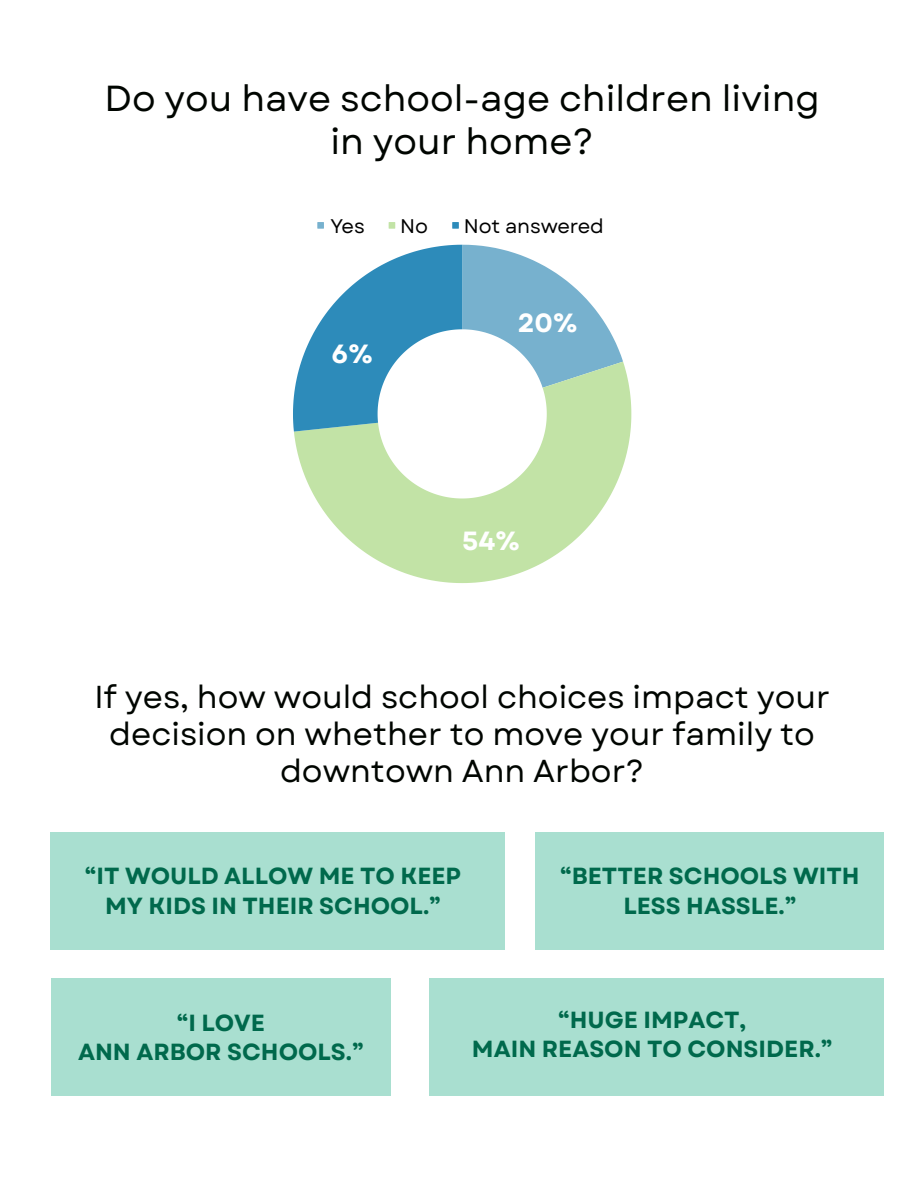
<style>
.page{position:relative;width:918px;height:1188px;background:#fff}
.page>*{position:absolute;margin:0;border:0;box-sizing:border-box;transform-origin:0 0}
.t1{font:36.15px/42.8px "Garet";color:#000500;text-align:center}
.t2{font:31.65px/37.2px "Garet";color:#000500;text-align:center}
.t3{font:700 26.25px "Garet";color:#fff}
.t4{font:700 23.25px/29.2px "Garet";color:#00694c;text-align:center}
.t5{font:19.8px "Garet";color:#000}
</style>
<div class="page">
<svg style="left:317px;top:222px;width:7px;height:7px"></svg>
<svg style="left:389px;top:222px;width:6px;height:7px"></svg>
<svg style="left:452px;top:222px;width:7px;height:7px"></svg>
<svg style="left:294px;top:362px;width:337px;height:221px;fill:#c2e3a6"></svg>
<svg style="left:293px;top:245px;width:330px;height:187px"></svg>
<div style="left:50px;top:832px;width:455px;height:118px;background:#a9dfd0"></div>
<div style="left:429px;top:978px;width:455px;height:118px;background:#a9dfd0"></div>
<div style="left:536px;top:832px;width:348px;height:118px;background:#a9dfd0"></div>
<div style="left:51px;top:978px;width:340px;height:118px;background:#a9dfd0"></div>
<h1 class="t1" style="left:104px;top:77px;width:717px">Do you have school-age children living in your home?</h1>
<p class="t5" style="left:331px;top:211px;width:36px">Yes</p>
<p class="t5" style="left:400px;top:211px;width:29px">No</p>
<p class="t5" style="left:464px;top:211px;width:142px">Not answered</p>
<h3 class="t3" style="left:331px;top:335px;width:43px">6%</h3>
<h3 class="t3" style="left:518px;top:304px;width:61px">20%</h3>
<h3 class="t3" style="left:462px;top:522px;width:59px">54%</h3>
<h2 class="t2" style="left:94px;top:678px;width:737px">If yes, how would school choices impact your decision on whether to move your family to downtown Ann Arbor?</h2>
<p class="t4" style="left:85px;top:862px;width:378px">“IT WOULD ALLOW ME TO KEEP<br>MY KIDS IN THEIR SCHOOL.”</p>
<p class="t4" style="left:560px;top:862px;width:301px">“BETTER SCHOOLS WITH</p>
<p class="t4" style="left:623px;top:891px;width:174px">LESS HASSLE.”</p>
<p class="t4" style="left:177px;top:1008px;width:90px">“I LOVE</p>
<p class="t4" style="left:78px;top:1037px;width:287px">ANN ARBOR SCHOOLS.”</p>
<p class="t4" style="left:558px;top:1005px;width:190px">“HUGE IMPACT,</p>
<p class="t4" style="left:472px;top:1034px;width:362px">MAIN REASON TO CONSIDER.”</p>
</div>
